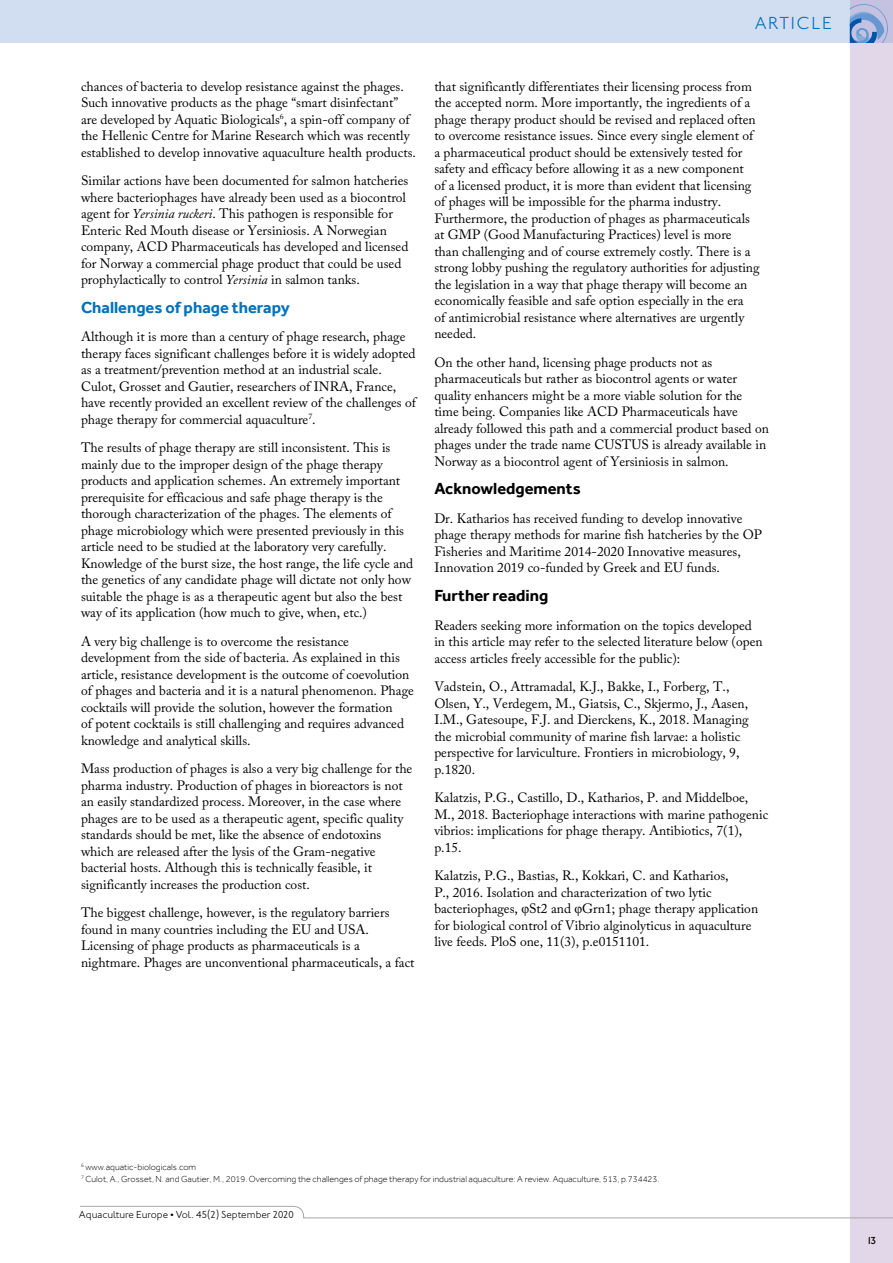
<style>
.page{position:relative;width:893px;height:1263px;background:#fff}
.page>*{position:absolute;margin:0;border:0;box-sizing:border-box;transform-origin:0 0}
.t1{font:300 18px "Johnston ITC";letter-spacing:.095em;color:#0072bc}
.t2{font:700 16.5px "Effra";color:#000}
.t3{font:700 16.5px "Effra";color:#0072bc}
.t4{font:13.5px/16.5px "Adobe Caslon Pro";color:#000}
.t5{font:300 10.5px "Johnston ITC";letter-spacing:-.005em;color:#000}
.t6{font:500 10.5px "Johnston ITC";color:#000}
.t7{font:300 9px/12px "Effra";color:#000}
.s1{font-style:italic}
.s2{font-family:"Times New Roman"}
</style>
<div class="page">
<div style="left:0;top:0;width:893px;height:43px;background:#d1ddf1"></div>
<div style="left:850px;top:0;width:43px;height:1263px;background:#e2d7e9"></div>
<svg style="left:850px;top:4px;width:38px;height:39px"></svg>
<svg style="left:80px;top:1205px;width:813px;height:13px"></svg>
<h1 class="t1" style="left:755px;top:13px;width:79px">ARTICLE</h1>
<p class="t4" style="left:81px;top:78px;width:336px">chances of bacteria to develop resistance against the phages.<br>Such innovative products as the phage “smart disinfectant” are developed by Aquatic Biologicals<sup>6</sup>, a spin-off company of the Hellenic Centre for Marine Research which was recently established to develop innovative aquaculture health products.</p>
<p class="t4" style="left:81px;top:173px;width:329px">Similar actions have been documented for salmon hatcheries where bacteriophages have already been used as a biocontrol agent for <span class="s1">Yersinia ruckeri</span>. This pathogen is responsible for Enteric Red Mouth disease or Yersiniosis. A Norwegian company, ACD Pharmaceuticals has developed and licensed for Norway a commercial phage product that could be used prophylactically to control <span class="s1">Yersinia</span> in salmon tanks.</p>
<p class="t3" style="left:81px;top:297px;width:210px">Challenges of phage therapy</p>
<p class="t4" style="left:81px;top:329px;width:337px">Although it is more than a century of phage research, phage therapy faces significant challenges before it is widely adopted as a treatment/prevention method at an industrial scale.<br>Culot, Grosset and Gautier, researchers of INRA, France, have recently provided an excellent review of the challenges of phage therapy for commercial aquaculture<sup>7</sup>.</p>
<p class="t4" style="left:81px;top:440px;width:334px">The results of phage therapy are still inconsistent. This is mainly due to the improper design of the phage therapy products and application schemes. An extremely important prerequisite for efficacious and safe phage therapy is the thorough characterization of the phages. The elements of phage microbiology which were presented previously in this article need to be studied at the laboratory very carefully.<br>Knowledge of the burst size, the host range, the life cycle and the genetics of any candidate phage will dictate not only how suitable the phage is as a therapeutic agent but also the best way of its application (how much to give, when, etc.)</p>
<p class="t4" style="left:81px;top:633px;width:334px">A very big challenge is to overcome the resistance development from the side of bacteria. As explained in this article, resistance development is the outcome of coevolution of phages and bacteria and it is a natural phenomenon. Phage cocktails will provide the solution, however the formation<br>of potent cocktails is still challenging and requires advanced knowledge and analytical skills.</p>
<p class="t4" style="left:81px;top:760px;width:333px">Mass production of phages is also a very big challenge for the pharma industry. Production of phages in bioreactors is not an easily standardized process. Moreover, in the case where phages are to be used as a therapeutic agent, specific quality standards should be met, like the absence of endotoxins which are released after the lysis of the Gram-negative bacterial hosts. Although this is technically feasible, it significantly increases the production cost.</p>
<p class="t4" style="left:81px;top:904px;width:335px">The biggest challenge, however, is the regulatory barriers found in many countries including the EU and USA.<br>Licensing of phage products as pharmaceuticals is a nightmare. Phages are unconventional pharmaceuticals, a fact</p>
<p class="t4" style="left:434px;top:78px;width:327px">that significantly differentiates their licensing process from the accepted norm. More importantly, the ingredients of a phage therapy product should be revised and replaced often to overcome resistance issues. Since every single element of a pharmaceutical product should be extensively tested for safety and efficacy before allowing it as a new component<br>of a licensed product, it is more than evident that licensing of phages will be impossible for the pharma industry.<br>Furthermore, the production of phages as pharmaceuticals at GMP (Good Manufacturing Practices) level is more<br>than challenging and of course extremely costly. There is a strong lobby pushing the regulatory authorities for adjusting the legislation in a way that phage therapy will become an economically feasible and safe option especially in the era<br>of antimicrobial resistance where alternatives are urgently needed.</p>
<p class="t4" style="left:434px;top:354px;width:336px">On the other hand, licensing phage products not as pharmaceuticals but rather as biocontrol agents or water quality enhancers might be a more viable solution for the time being. Companies like ACD Pharmaceuticals have already followed this path and a commercial product based on phages under the trade name CUSTUS is already available in Norway as a biocontrol agent of Yersiniosis in salmon.</p>
<p class="t2" style="left:434px;top:479px;width:148px">Acknowledgements</p>
<p class="t4" style="left:434px;top:510px;width:329px">Dr. Katharios has received funding to develop innovative phage therapy methods for marine fish hatcheries by the OP Fisheries and Maritime 2014-2020 Innovative measures, Innovation 2019 co-funded by Greek and EU funds.</p>
<p class="t2" style="left:434px;top:585px;width:116px">Further reading</p>
<p class="t4" style="left:434px;top:617px;width:330px">Readers seeking more information on the topics developed in this article may refer to the selected literature below (open access articles freely accessible for the public):</p>
<p class="t4" style="left:434px;top:678px;width:316px">Vadstein, O., Attramadal, K.J., Bakke, I., Forberg, T., Olsen, Y., Verdegem, M., Giatsis, C., Skjermo, J., Aasen, I.M., Gatesoupe, F.J. and Dierckens, K., 2018. Managing the microbial community of marine fish larvae: a holistic perspective for larviculture. Frontiers in microbiology, 9, p.1820.</p>
<p class="t4" style="left:434px;top:789px;width:335px">Kalatzis, P.G., Castillo, D., Katharios, P. and Middelboe, M., 2018. Bacteriophage interactions with marine pathogenic vibrios: implications for phage therapy. Antibiotics, 7(1), p.15.</p>
<p class="t4" style="left:434px;top:867px;width:325px">Kalatzis, P.G., Bastias, R., Kokkari, C. and Katharios,<br>P., 2016. Isolation and characterization of two lytic bacteriophages, <span class="s2">φ</span>St2 and <span class="s2">φ</span>Grn1; phage therapy application for biological control of Vibrio alginolyticus in aquaculture live feeds. PloS one, 11(3), p.e0151101.</p>
<p class="t7" style="left:81px;top:1161px;width:580px"><sup>6</sup> www.aquatic-biologicals.com<br><sup>7</sup> Culot, A., Grosset, N. and Gautier, M., 2019. Overcoming the challenges of phage therapy for industrial aquaculture: A review. Aquaculture, 513, p.734423.</p>
<p class="t5" style="left:79px;top:1208px;width:217px">Aquaculture Europe • Vol. 45(2) September 2020</p>
<p class="t6" style="left:867px;top:1234px;width:11px">13</p>
</div>
